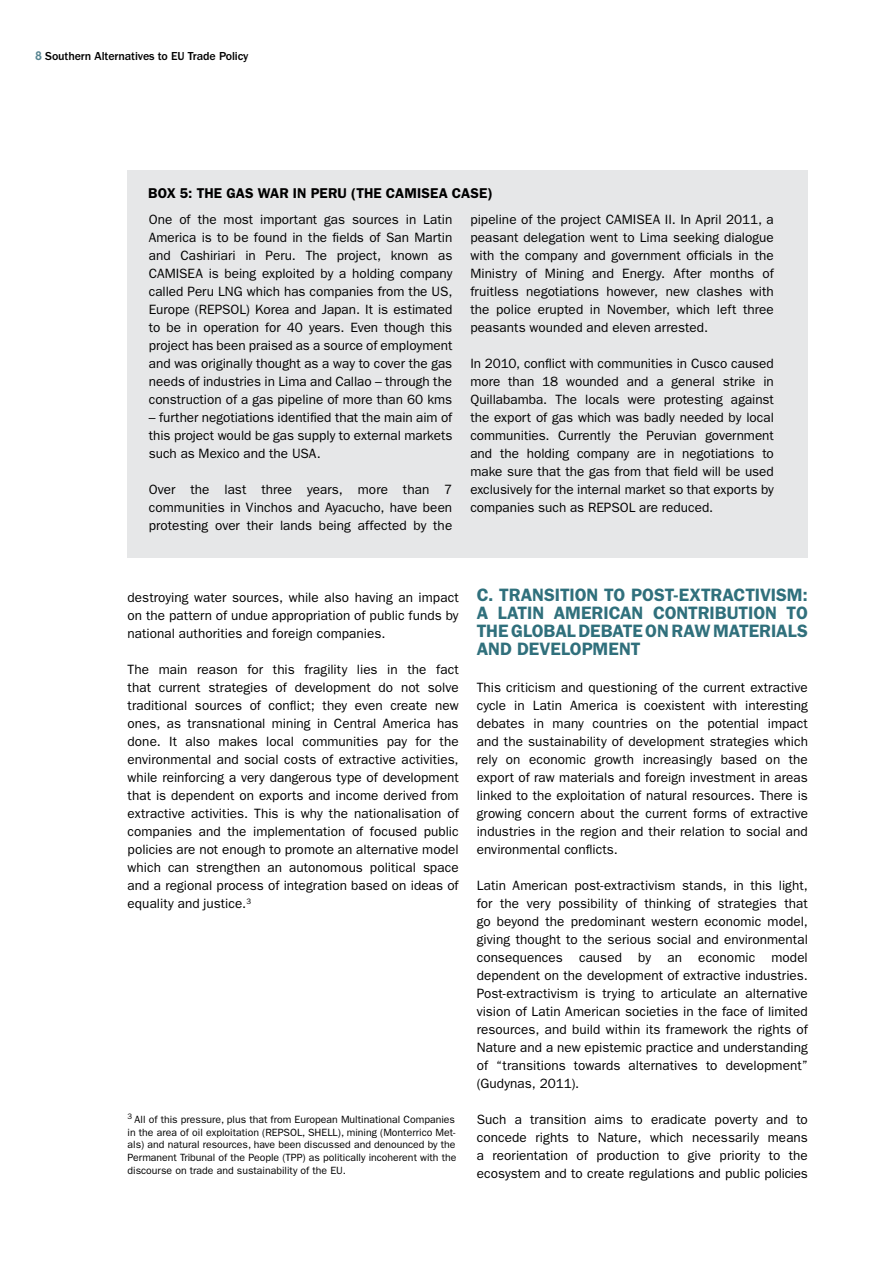
<style>
.page{position:relative;width:893px;height:1263px;background:#fff}
.page>*{position:absolute;margin:0;border:0;box-sizing:border-box;transform-origin:0 0}
.t1{font:600 18px "ITC Franklin Gothic Std";color:#30707c}
.t2{font:600 14.25px "ITC Franklin Gothic Std";letter-spacing:.005em;color:#000}
.t3{font:13.5px/18px "ITC Franklin Gothic Std";color:#000;text-align:justify}
.t4{font:500 12px "ITC Franklin Gothic Std";letter-spacing:-.01em;color:#000}
.t5{font:10.5px/12.6px "ITC Franklin Gothic Std";color:#000}
.s1{font-family:"Lubalin Graph Std";font-weight:600;color:#578490}
</style>
<div class="page">
<div style="left:128px;top:170px;width:680px;height:387px;background:#e6e7e8"></div>
<p class="t4" style="left:35px;top:49px;width:215px"><span class="s1">8</span> Southern Alternatives to EU Trade Policy</p>
<p class="t2" style="left:148px;top:185px;width:121px">BOX 5: THE GAS WAR</p>
<p class="t2" style="left:293px;top:185px;width:201px">IN PERU (THE CAMISEA CASE)</p>
<p class="t3" style="left:149px;top:211px;width:305px">One of the most important gas sources in Latin America is to be found in the fields of San Martin and Cashiriari in Peru. The project, known as CAMISEA is being exploited by a holding company called Peru LNG which has companies from the US, Europe (REPSOL) Korea and Japan. It is estimated to be in operation for 40 years. Even though this project has been praised as a source of employment and was originally thought as a way to cover the gas needs of industries in Lima and Callao – through the construction of a gas pipeline of more than 60 kms</p>
<p class="t3" style="left:149px;top:409px;width:305px">– further negotiations identified that the main aim of this project would be gas supply to external markets such as Mexico and the USA.</p>
<p class="t3" style="left:149px;top:481px;width:305px">Over the last three years, more than 7 communities in Vinchos and Ayacucho, have been protesting over their lands being affected by the</p>
<p class="t3" style="left:470px;top:211px;width:305px">pipeline of the project CAMISEA II. In April 2011, a peasant delegation went to Lima seeking dialogue with the company and government officials in the Ministry of Mining and Energy. After months of fruitless negotiations however, new clashes with the police erupted in November, which left three peasants wounded and eleven arrested.</p>
<p class="t3" style="left:470px;top:354px;width:305px">In 2010, conflict with communities in Cusco caused more than 18 wounded and a general strike in Quillabamba. The locals were protesting against the export of gas which was badly needed by local communities. Currently the Peruvian government and the holding company are in negotiations to make sure that the gas from that field will be used exclusively for the internal market so that exports by companies such as REPSOL are reduced.</p>
<p class="t3" style="left:128px;top:589px;width:333px">destroying water sources, while also having an impact on the pattern of undue appropriation of public funds by national authorities and foreign companies.</p>
<p class="t3" style="left:128px;top:661px;width:333px">The main reason for this fragility lies in the fact that current strategies of development do not solve traditional sources of conflict; they even create new ones, as transnational mining in Central America has done. It also makes local communities pay for the environmental and social costs of extractive activities, while reinforcing a very dangerous type of development that is dependent on exports and income derived from extractive activities. This is why the nationalisation of companies and the implementation of focused public policies are not enough to promote an alternative model which can strengthen an autonomous political space and a regional process of integration based on ideas of equality and justice.<sup>3</sup></p>
<p class="t5" style="left:128px;top:1113px;width:330px"><sup>3</sup> All of this pressure, plus that from European Multinational Companies in the area of oil exploitation (REPSOL, SHELL), mining (Monterrico Met&shy;als) and natural resources, have been discussed and denounced by the Permanent Tribunal of the People (TPP) as politically incoherent with the discourse on trade and sustainability of the EU.</p>
<h1 class="t1" style="left:477px;top:584px;width:224px">C. TRANSITION TO POST-EXTRACTI</h1>
<h1 class="t1" style="left:760px;top:584px;width:49px">VISM:</h1>
<h1 class="t1" style="left:477px;top:602px;width:126px">A LATIN AMERICA</h1>
<h1 class="t1" style="left:632px;top:602px;width:68px">N CONTRIB</h1>
<h1 class="t1" style="left:727px;top:602px;width:83px">UTION TO</h1>
<h1 class="t1" style="left:477px;top:620px;width:79px">THE GLOBAL</h1>
<h1 class="t1" style="left:578px;top:620px;width:191px">DEBATE ON RAW MATERIAL</h1>
<h1 class="t1" style="left:797px;top:620px;width:12px">S</h1>
<h1 class="t1" style="left:477px;top:638px;width:162px">AND DEVELOPMENT</h1>
<p class="t3" style="left:477px;top:679px;width:333px">This criticism and questioning of the current extractive cycle in Latin America is coexistent with interesting debates in many countries on the potential impact and the sustainability of development strategies which rely on economic growth increasingly based on the export of raw materials and foreign investment in areas linked to the exploitation of natural resources. There is growing concern about the current forms of extractive industries in the region and their relation to social and environmental conflicts.</p>
<p class="t3" style="left:477px;top:877px;width:333px">Latin American post-extractivism stands, in this light, for the very possibility of thinking of strategies that go beyond the predominant western economic model, giving thought to the serious social and environmental consequences caused by an economic model dependent on the development of extractive industries.<br>Post-extractivism is trying to articulate an alternative vision of Latin American societies in the face of limited resources, and build within its framework the rights of Nature and a new epistemic practice and understanding of “transitions towards alternatives to development” (Gudynas, 2011).</p>
<p class="t3" style="left:477px;top:1111px;width:333px">Such a transition aims to eradicate poverty and to concede rights to Nature, which necessarily means a reorientation of production to give priority to the ecosystem and to create regulations and public policies</p>
</div>
